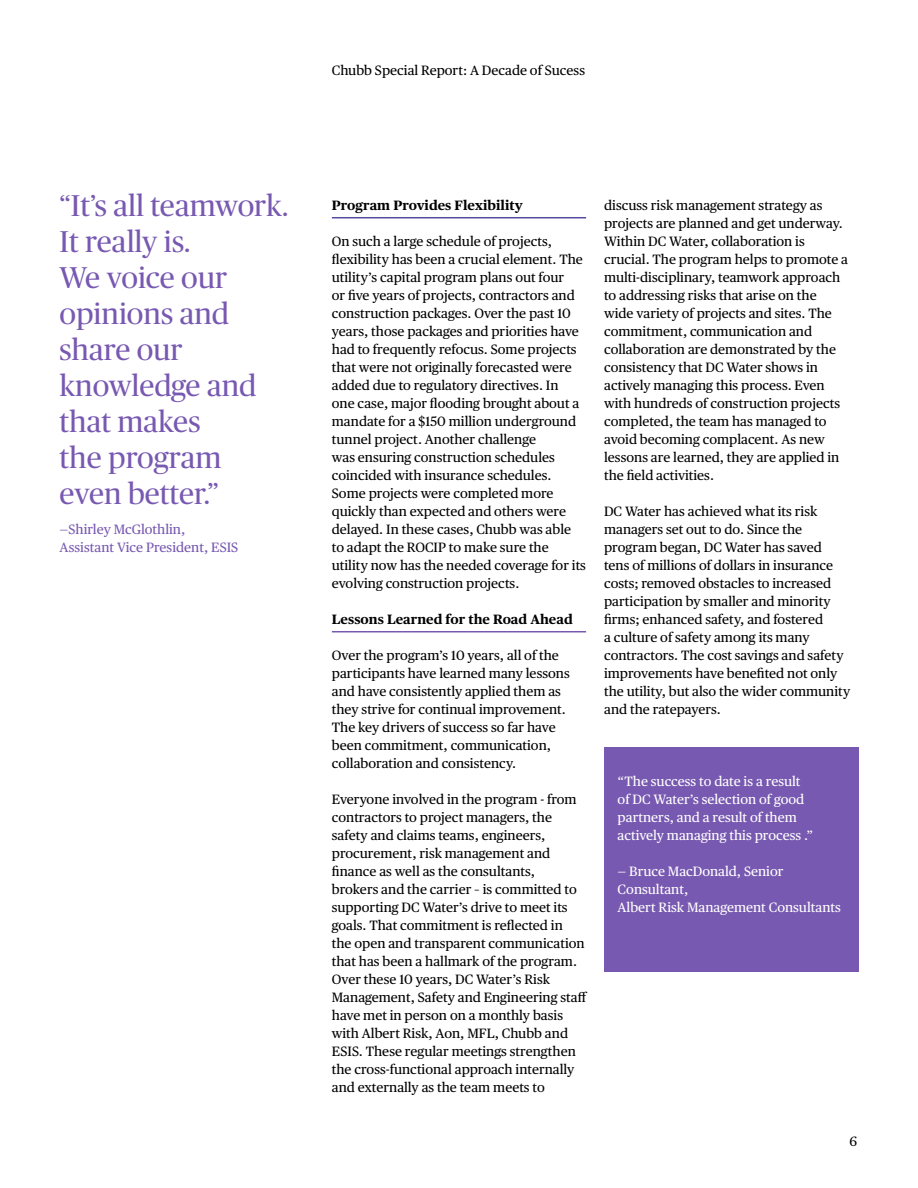
<style>
.page{position:relative;width:918px;height:1188px;background:#fff}
.page>*{position:absolute;margin:0;border:0;box-sizing:border-box;transform-origin:0 0}
.t1{font:30px/36px "Chubb Publico";color:#7859b1}
.t2{font:13.5px/18px "Chubb Publico Text";color:#000}
.t3{font:13.5px/18px "Chubb Publico Text";color:#fff}
.t4{font:700 13.5px "Chubb Publico Text";color:#000}
.t5{font:13.5px/18px "Chubb Publico Text";color:#7859b1}
</style>
<div class="page">
<hr style="left:332px;top:217px;width:254px;height:1px;background:#544b9f">
<hr style="left:332px;top:631px;width:254px;height:1px;background:#7859b1">
<div style="left:604px;top:747px;width:254px;height:225px;background:#7859b1"></div>
<p class="t2" style="left:332px;top:61px;width:255px">Chubb Special Report: A Decade of Sucess</p>
<h1 class="t1" style="left:60px;top:186px;width:230px">“It’s all teamwork.<br>It really is.<br>We voice our opinions and share our knowledge and that makes<br>the program even better.”</h1>
<p class="t5" style="left:60px;top:520px;width:180px">—Shirley McGlothlin,<br>Assistant Vice President, ESIS</p>
<p class="t4" style="left:332px;top:195px;width:192px">Program Provides Flexibility</p>
<p class="t2" style="left:332px;top:232px;width:256px">On such a large schedule of projects, flexibility has been a crucial element. The utility’s capital program plans out four<br>or five years of projects, contractors and construction packages. Over the past 10 years, those packages and priorities have had to frequently refocus. Some projects that were not originally forecasted were added due to regulatory directives. In<br>one case, major flooding brought about a mandate for a $150 million underground tunnel project. Another challenge<br>was ensuring construction schedules coincided with insurance schedules.<br>Some projects were completed more quickly than expected and others were delayed. In these cases, Chubb was able to adapt the ROCIP to make sure the utility now has the needed coverage for its evolving construction projects.</p>
<p class="t4" style="left:332px;top:609px;width:242px">Lessons Learned for the Road Ahead</p>
<p class="t2" style="left:332px;top:646px;width:239px">Over the program’s 10 years, all of the participants have learned many lessons and have consistently applied them as they strive for continual improvement.<br>The key drivers of success so far have been commitment, communication, collaboration and consistency.</p>
<p class="t2" style="left:332px;top:790px;width:257px">Everyone involved in the program - from contractors to project managers, the safety and claims teams, engineers, procurement, risk management and finance as well as the consultants,<br>brokers and the carrier – is committed to supporting DC Water’s drive to meet its goals. That commitment is reflected in<br>the open and transparent communication that has been a hallmark of the program.<br>Over these 10 years, DC Water’s Risk Management, Safety and Engineering staff have met in person on a monthly basis with Albert Risk, Aon, MFL, Chubb and ESIS. These regular meetings strengthen the cross-functional approach internally and externally as the team meets to</p>
<p class="t2" style="left:604px;top:196px;width:246px">discuss risk management strategy as projects are planned and get underway.<br>Within DC Water, collaboration is crucial. The program helps to promote a multi-disciplinary, teamwork approach to addressing risks that arise on the wide variety of projects and sites. The commitment, communication and collaboration are demonstrated by the consistency that DC Water shows in actively managing this process. Even with hundreds of construction projects completed, the team has managed to avoid becoming complacent. As new lessons are learned, they are applied in the field activities.</p>
<p class="t2" style="left:604px;top:501px;width:248px">DC Water has achieved what its risk managers set out to do. Since the program began, DC Water has saved tens of millions of dollars in insurance costs; removed obstacles to increased participation by smaller and minority firms; enhanced safety, and fostered<br>a culture of safety among its many contractors. The cost savings and safety improvements have benefited not only the utility, but also the wider community and the ratepayers.</p>
<p class="t3" style="left:618px;top:772px;width:197px">“The success to date is a result of DC Water’s selection of good partners, and a result of them actively managing this process .”</p>
<p class="t3" style="left:618px;top:862px;width:225px">— Bruce MacDonald, Senior<br>Consultant,<br>Albert Risk Management Consultants</p>
<p class="t2" style="left:850px;top:1132px;width:9px">6</p>
</div>
